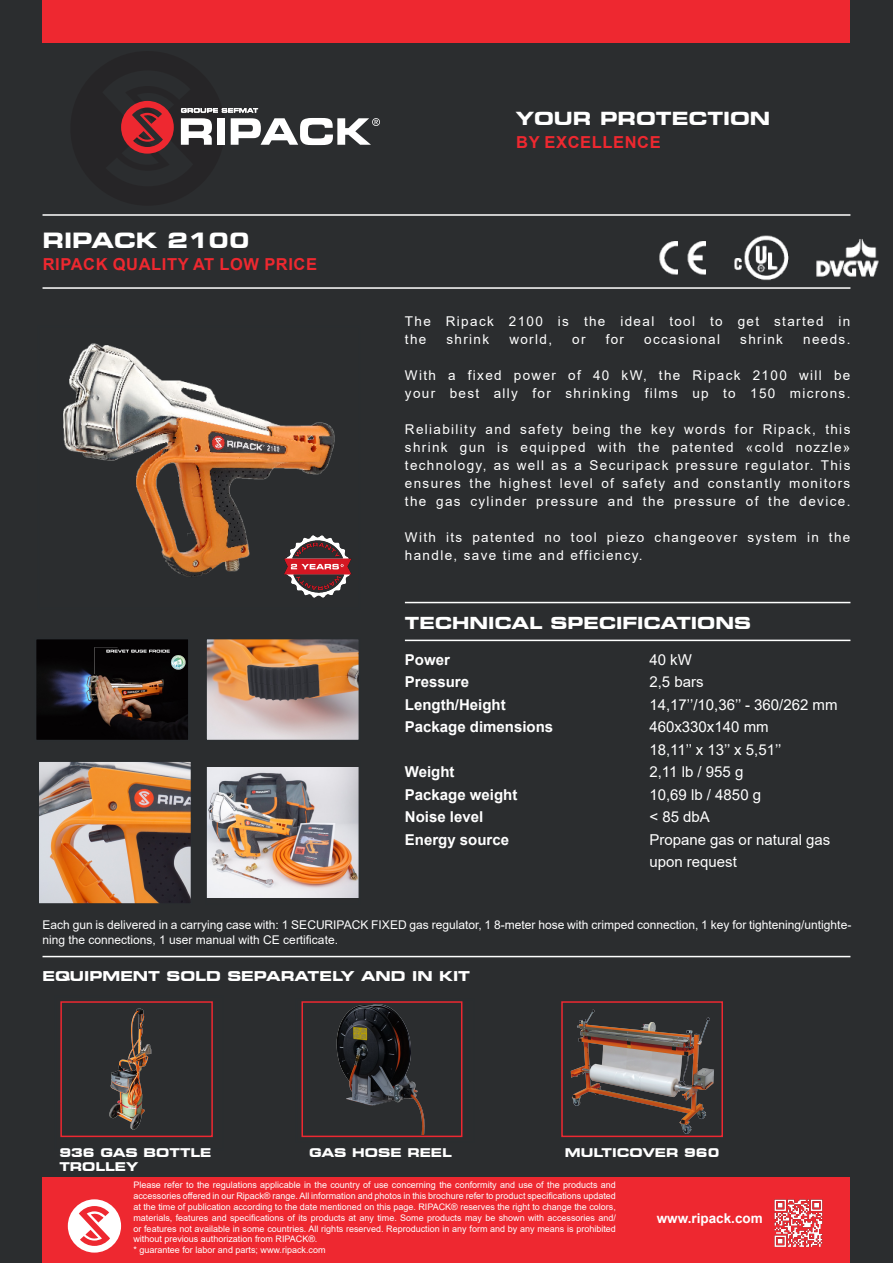
<style>
.page{position:relative;width:893px;height:1263px;background:#2b2d2f}
.page>*{position:absolute;margin:0;border:0;box-sizing:border-box;transform-origin:0 0}
.t1{font:700 expanded 21px "Square 721 BT";color:#fff}
.t2{font:700 expanded 18px "Square 721 BT";color:#fff}
.t3{font:700 16.5px "Arial";letter-spacing:.035em;color:#ee2830}
.t4{font:700 expanded 16.5px "Square 721 BT";color:#fff}
.t5{font:15px "Arial";color:#fff}
.t6{font:700 15px "Arial";color:#fff}
.t7{font:13.5px/18px "Arial";letter-spacing:.1em;color:#fff}
.t8{font:700 expanded 13.5px "Square 721 BT";color:#fff}
.t9{font:700 13.5px "Arial";color:#fff}
.t10{font:12px/14.4px "Arial";color:#fff}
.t11{font:700 expanded 12px "Square 721 BT";color:#fff}
.t12{font:9px/10.8px "Arial";color:#fff;text-align:justify}
</style>
<div class="page">
<svg style="left:121px;top:100px;width:259px;height:54px"></svg>
<div style="left:43px;top:1178px;width:807px;height:85px;background:#ee2830"></div>
<div style="left:43px;top:0;width:807px;height:43px;background:#ee2830"></div>
<hr style="left:43px;top:214px;width:807px;height:2px;background:#fff">
<hr style="left:43px;top:287px;width:807px;height:2px;background:#fff">
<hr style="left:405px;top:640px;width:445px;height:1px;background:#fff">
<hr style="left:405px;top:602px;width:445px;height:1px;background:#fff">
<hr style="left:43px;top:956px;width:807px;height:1px;background:#fff">
<img style="left:208px;top:768px;width:149px;height:129px">
<div style="left:205px;top:760px;width:155px;height:145px;border:2px solid #2a2d30"></div>
<img style="left:63px;top:343px;width:272px;height:234px">
<img style="left:41px;top:763px;width:148px;height:139px">
<div style="left:38px;top:760px;width:154px;height:145px;border:2px solid #2a2d30"></div>
<div style="left:60px;top:1001px;width:153px;height:136px;border:2px solid #ee2831"></div>
<div style="left:301px;top:1001px;width:161px;height:136px;border:2px solid #ee2831"></div>
<img style="left:79px;top:1001px;width:115px;height:137px">
<img style="left:330px;top:1002px;width:104px;height:132px">
<img style="left:570px;top:1009px;width:144px;height:125px">
<div style="left:561px;top:1001px;width:162px;height:136px;border:2px solid #ee2831"></div>
<svg style="left:68px;top:1199px;width:53px;height:53px"></svg>
<img style="left:774px;top:1199px;width:49px;height:48px">
<img style="left:208px;top:641px;width:149px;height:97px">
<div style="left:205px;top:638px;width:155px;height:103px;border:2px solid #2a2d30"></div>
<img style="left:38px;top:641px;width:149px;height:97px">
<div style="left:35px;top:638px;width:155px;height:103px;border:2px solid #2a2d30"></div>
<img style="left:276px;top:528px;width:76px;height:70px">
<img style="left:659px;top:214px;width:220px;height:75px">
<p class="t1" style="left:43px;top:227px;width:209px">RIPACK 2100</p>
<p class="t3" style="left:43px;top:253px;width:276px">RIPACK QUALITY AT LOW PRICE</p>
<p class="t2" style="left:516px;top:108px;width:256px">YOUR PROTECTION</p>
<p class="t3" style="left:516px;top:130px;width:146px">BY EXCELLENCE</p>
<p class="t7" style="left:405px;top:312px;width:447px">The Ripack 2100 is the ideal tool to get started in the</p>
<p class="t7" style="left:446px;top:330px;width:44px">shrink</p>
<p class="t7" style="left:509px;top:330px;width:44px">world,</p>
<p class="t7" style="left:572px;top:330px;width:15px">or</p>
<p class="t7" style="left:606px;top:330px;width:20px">for</p>
<p class="t7" style="left:644px;top:330px;width:77px">occasional</p>
<p class="t7" style="left:740px;top:330px;width:44px">shrink</p>
<p class="t7" style="left:803px;top:330px;width:49px">needs.</p>
<p class="t7" style="left:405px;top:366px;width:447px">With a fixed power of 40 kW, the Ripack 2100 will be your best ally for shrinking films up to 150 microns.</p>
<p class="t7" style="left:405px;top:420px;width:447px;text-align:justify">Reliability and safety being the key words for Ripack, this shrink gun is equipped with the patented «cold nozzle» technology, as well as a Securipack pressure regulator. This ensures the highest level of safety and constantly monitors the gas cylinder pressure and the pressure of the device.</p>
<p class="t7" style="left:405px;top:528px;width:447px">With its patented no tool piezo changeover system in the handle, save time and efficiency.</p>
<p class="t4" style="left:405px;top:613px;width:348px">TECHNICAL SPECIFICATIONS</p>
<p class="t6" style="left:405px;top:649px;width:47px">Power</p>
<p class="t5" style="left:649px;top:649px;width:44px">40 kW</p>
<p class="t6" style="left:405px;top:671px;width:66px">Pressure</p>
<p class="t5" style="left:649px;top:672px;width:56px">2,5 bars</p>
<p class="t6" style="left:405px;top:694px;width:102px">Length/Height</p>
<p class="t5" style="left:649px;top:694px;width:190px">14,17’’/10,36’’ - 360/262 mm</p>
<p class="t6" style="left:405px;top:716px;width:150px">Package dimensions</p>
<p class="t5" style="left:649px;top:717px;width:121px">460x330x140 mm</p>
<p class="t5" style="left:649px;top:739px;width:134px">18,11’’ x 13’’ x 5,51’’</p>
<p class="t6" style="left:405px;top:761px;width:51px">Weight</p>
<p class="t5" style="left:649px;top:762px;width:95px">2,11 lb / 955 g</p>
<p class="t6" style="left:405px;top:784px;width:114px">Package weight</p>
<p class="t5" style="left:649px;top:784px;width:113px">10,69 lb / 4850 g</p>
<p class="t6" style="left:405px;top:806px;width:80px">Noise level</p>
<p class="t5" style="left:649px;top:807px;width:62px">&lt; 85 dbA</p>
<p class="t6" style="left:405px;top:829px;width:106px">Energy source</p>
<p class="t5" style="left:649px;top:829px;width:182px">Propane gas or natural gas</p>
<p class="t5" style="left:649px;top:852px;width:89px">upon request</p>
<p class="t10" style="left:43px;top:918px;width:810px">Each gun is delivered in a carrying case with: 1 SECURIPACK FIXED gas regulator, 1 8-meter hose with crimped connection, 1 key for tightening/untighte&shy;ning the connections, 1 user manual with CE certificate.</p>
<p class="t8" style="left:43px;top:967px;width:429px">EQUIPMENT SOLD SEPARATELY AND IN KIT</p>
<p class="t11" style="left:59px;top:1145px;width:153px">936 GAS BOTTLE</p>
<p class="t11" style="left:59px;top:1159px;width:80px">TROLLEY</p>
<p class="t11" style="left:309px;top:1145px;width:144px">GAS HOSE REEL</p>
<p class="t11" style="left:565px;top:1145px;width:156px">MULTICOVER 960</p>
<p class="t12" style="left:133px;top:1180px;width:484px">Please refer to the regulations applicable in the country of use concerning the conformity and use of the products and accessories offered in our Ripack® range. All information and photos in this brochure refer to product specifications updated at the time of publication according to the date mentioned on this page. RIPACK® reserves the right to change the colors, materials, features and specifications of its products at any time. Some products may be shown with accessories and/ or features not available in some countries. All rights reserved. Reproduction in any form and by any means is prohibited without previous authorization from RIPACK®.</p>
<p class="t12" style="left:133px;top:1244px;width:194px">* guarantee for labor and parts; www.ripack.com</p>
<p class="t9" style="left:657px;top:1209px;width:108px">www.ripack.com</p>
</div>
